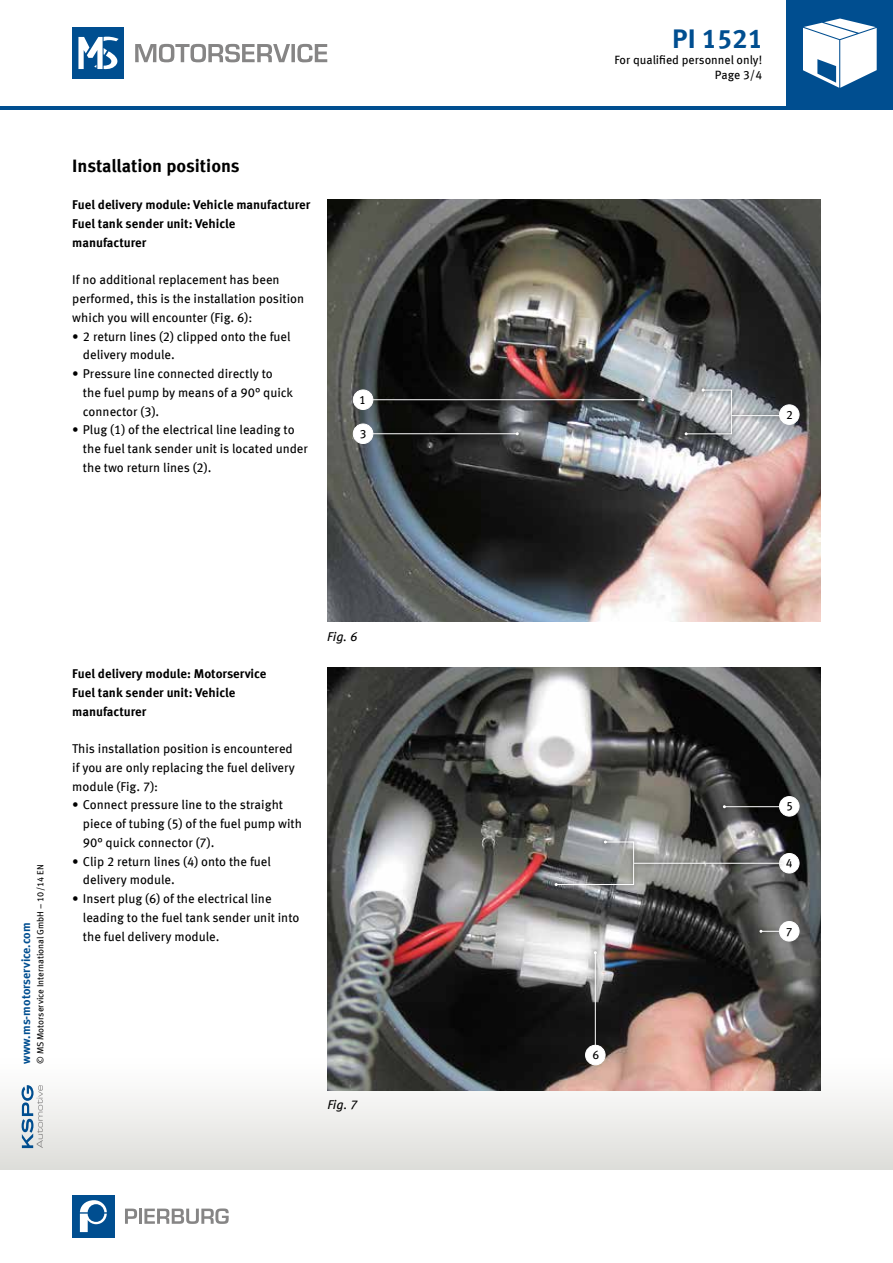
<style>
.page{position:relative;width:893px;height:1263px;background:#fff}
.page>*{position:absolute;margin:0;border:0;box-sizing:border-box;transform-origin:0 0}
.t1{font:700 27px "Meta OFC";color:#004e90}
.t2{font:700 18px "Meta OFC";color:#000}
.t3{font:12.75px/18.8px "Meta OFC";color:#000}
.t4{font:700 12.75px/18.8px "Meta OFC";color:#000}
.t5{font:italic 12.75px "Meta OFC";color:#000}
.t6{font:12px/15px "Meta OFC";color:#000;text-align:right}
.t7{font:700 12px "Meta OFC";color:#004e90}
.t8{font:9px "Meta OFC";color:#000}
</style>
<div class="page">
<img style="left:327px;top:199px;width:494px;height:423px">
<svg style="left:703px;top:360px;width:97px;height:97px;background:#6e6f73"></svg>
<svg style="left:135px;top:44px;width:192px;height:19px"></svg>
<div style="left:72px;top:28px;width:51px;height:51px;background:#004e90"></div>
<svg style="left:78px;top:36px;width:41px;height:33px"></svg>
<div style="left:0;top:1054px;width:893px;height:115px;background:linear-gradient(to bottom,#fff,#dededb)"></div>
<svg style="left:22px;top:1085px;width:21px;height:63px"></svg>
<div style="left:787px;top:0;width:106px;height:106px;background:#004e90"></div>
<svg style="left:803px;top:19px;width:74px;height:69px"></svg>
<img style="left:327px;top:667px;width:494px;height:424px">
<div style="left:550px;top:836px;width:89px;height:54px;background:#000;opacity:.75"></div>
<svg style="left:555px;top:840px;width:79px;height:46px;background:#888a8b"></svg>
<div style="left:719px;top:801px;width:68px;height:11px;background:#000;opacity:.75"></div>
<hr style="left:724px;top:806px;width:58px;height:1px;background:#fff">
<div style="left:590px;top:947px;width:11px;height:116px;background:#000;opacity:.75"></div>
<hr style="left:595px;top:953px;width:1px;height:106px;background:#fff">
<div style="left:755px;top:926px;width:36px;height:11px;background:#000;opacity:.75"></div>
<svg style="left:759px;top:930px;width:20px;height:3px"></svg>
<svg style="left:372px;top:428px;width:151px;height:11px;background:#2b2c2c"></svg>
<hr style="left:371px;top:433px;width:146px;height:1px;background:#fff">
<svg style="left:372px;top:394px;width:276px;height:11px;background:#312c2c"></svg>
<hr style="left:371px;top:399px;width:272px;height:1px;background:#fff">
<svg style="left:680px;top:384px;width:56px;height:55px"></svg>
<svg style="left:685px;top:389px;width:47px;height:46px;background:#b0b2b5"></svg>
<div style="left:353px;top:390px;width:20px;height:19px;background:#fff;border-radius:50%"></div>
<div style="left:353px;top:390px;width:20px;height:20px;border:1px solid #fff;border-radius:50%"></div>
<div style="left:353px;top:424px;width:20px;height:19px;background:#fff;border-radius:50%"></div>
<div style="left:353px;top:424px;width:20px;height:20px;border:1px solid #fff;border-radius:50%"></div>
<div style="left:779px;top:853px;width:20px;height:20px;background:#fff;border-radius:50%"></div>
<div style="left:779px;top:853px;width:20px;height:20px;border:1px solid #fff;border-radius:50%"></div>
<div style="left:779px;top:796px;width:20px;height:20px;background:#fff;border-radius:50%"></div>
<div style="left:779px;top:796px;width:20px;height:20px;border:1px solid #fff;border-radius:50%"></div>
<div style="left:586px;top:1045px;width:19px;height:20px;background:#fff;border-radius:50%"></div>
<div style="left:585px;top:1045px;width:20px;height:20px;border:1px solid #fff;border-radius:50%"></div>
<div style="left:779px;top:921px;width:20px;height:20px;background:#fff;border-radius:50%"></div>
<div style="left:779px;top:921px;width:20px;height:20px;border:1px solid #fff;border-radius:50%"></div>
<div style="left:629px;top:858px;width:158px;height:10px;background:#000;opacity:.75"></div>
<hr style="left:634px;top:863px;width:149px;height:1px;background:#fff">
<svg style="left:727px;top:410px;width:54px;height:11px"></svg>
<hr style="left:731px;top:415px;width:62px;height:1px;background:#fff">
<div style="left:779px;top:405px;width:20px;height:19px;background:#fff;border-radius:50%"></div>
<div style="left:779px;top:404px;width:20px;height:21px;border:1px solid #fff;border-radius:50%"></div>
<div style="left:72px;top:1195px;width:43px;height:42px;background:#004e90"></div>
<svg style="left:80px;top:1200px;width:27px;height:32px"></svg>
<svg style="left:125px;top:1208px;width:12px;height:16px"></svg>
<hr style="left:139px;top:1208px;width:3px;height:16px;background:#868585">
<svg style="left:144px;top:1208px;width:85px;height:16px"></svg>
<hr style="left:0;top:106px;width:893px;height:4px;background:#004e90">
<h2 class="t2" style="left:72px;top:154px;width:169px">Installation positions</h2>
<p class="t4" style="left:72px;top:196px;width:240px">Fuel delivery module: Vehicle manufacturer<br>Fuel tank sender unit: Vehicle manufacturer</p>
<p class="t3" style="left:72px;top:271px;width:233px">If no additional replacement has been performed, this is the installation position which you will encounter (Fig. 6):</p>
<p class="t3" style="left:83px;top:327px;width:209px;text-indent:-11px">• 2 return lines (2) clipped onto the fuel delivery module.</p>
<p class="t3" style="left:83px;top:364px;width:212px;text-indent:-11px">• Pressure line connected directly to the fuel pump by means of a 90° quick connector (3).</p>
<p class="t3" style="left:83px;top:421px;width:227px;text-indent:-11px">• Plug (1) of the electrical line leading to the fuel tank sender unit is located under the two return lines (2).</p>
<p class="t6" style="left:359px;top:392px;width:8px">1</p>
<p class="t6" style="left:360px;top:426px;width:8px">3</p>
<p class="t8" style="left:35px;top:1064px;width:201px;rotate:-90deg">© MS Motorservice International GmbH – 10/14 EN</p>
<p class="t7" style="left:18px;top:1064px;width:143px;rotate:-90deg">www.ms-motorservice.com</p>
<p class="t4" style="left:72px;top:664px;width:196px">Fuel delivery module: Motorservice<br>Fuel tank sender unit: Vehicle manufacturer</p>
<p class="t3" style="left:72px;top:739px;width:224px">This installation position is encountered if you are only replacing the fuel delivery module (Fig. 7):</p>
<p class="t3" style="left:83px;top:796px;width:221px;text-indent:-11px">• Connect pressure line to the straight piece of tubing (5) of the fuel pump with<br>90° quick connector (7).</p>
<p class="t3" style="left:83px;top:852px;width:190px;text-indent:-11px">• Clip 2 return lines (4) onto the fuel delivery module.</p>
<p class="t3" style="left:83px;top:889px;width:218px;text-indent:-11px">• Insert plug (6) of the electrical line leading to the fuel tank sender unit into the fuel delivery module.</p>
<p class="t5" style="left:327px;top:628px;width:32px">Fig. 6</p>
<p class="t5" style="left:327px;top:1097px;width:32px">Fig. 7</p>
<h1 class="t1" style="left:672px;top:22px;width:93px">PI 1521</h1>
<p class="t6" style="left:614px;top:52px;width:149px">For qualified personnel only!<br>Page 3/4</p>
<p class="t6" style="left:786px;top:407px;width:8px">2</p>
<p class="t6" style="left:592px;top:1047px;width:8px">6</p>
<p class="t6" style="left:786px;top:799px;width:8px">5</p>
<p class="t6" style="left:786px;top:855px;width:8px">4</p>
<p class="t6" style="left:786px;top:924px;width:8px">7</p>
</div>
